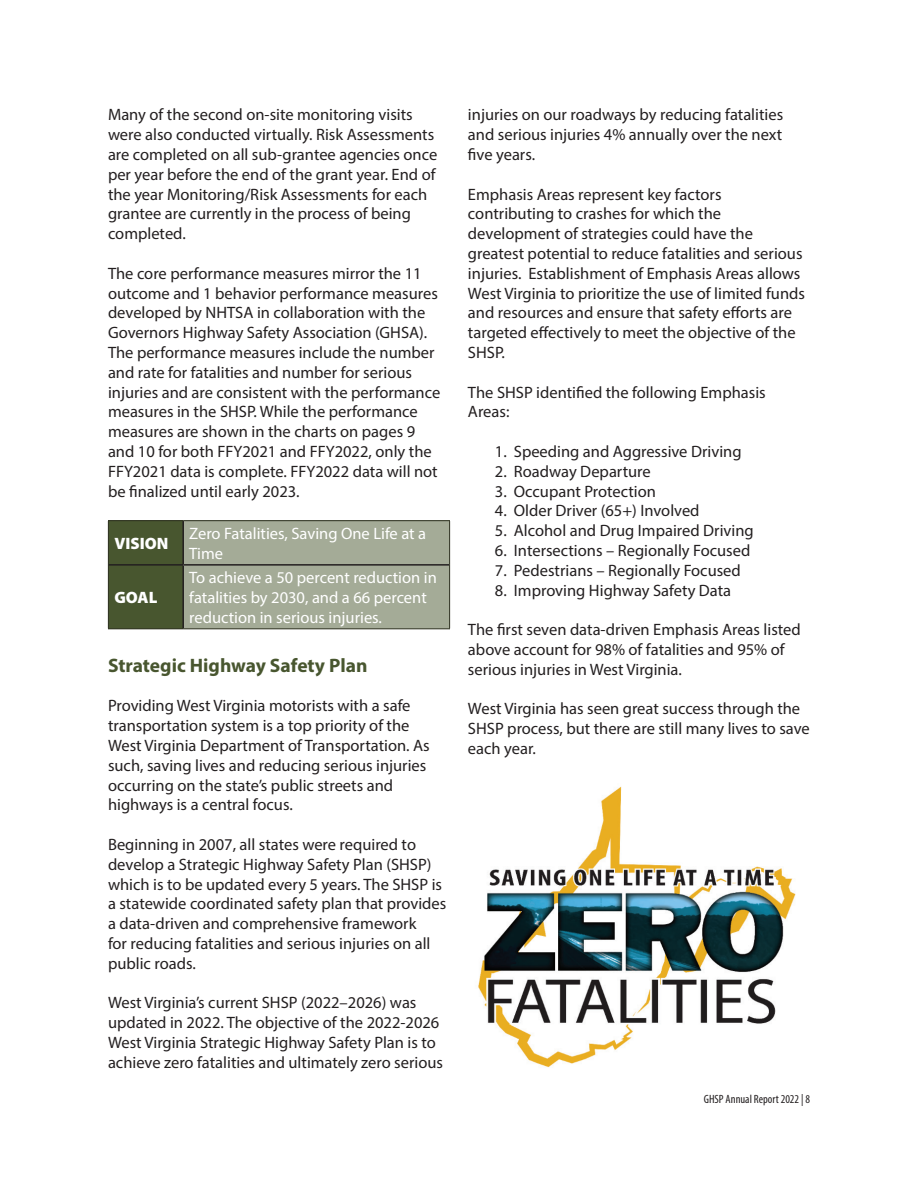
<style>
.page{position:relative;width:918px;height:1188px;background:#fff}
.page>*{position:absolute;margin:0;border:0;box-sizing:border-box;transform-origin:0 0}
.t1{font:700 19.5px "Myriad Pro";color:#48562f}
.t2{font:16.5px/19.8px "Myriad Pro";color:#231f20}
.t3{font:16.5px/19.8px "Myriad Pro";color:#fff}
.t4{font:900 16.5px "Myriad Pro";color:#fff}
.t5{font:condensed 12px "Myriad Pro";color:#231f20}
</style>
<div class="page">
<div style="left:108px;top:521px;width:75px;height:44px;background:#48562f"></div>
<div style="left:108px;top:565px;width:75px;height:64px;background:#48562f"></div>
<div style="left:183px;top:521px;width:267px;height:44px;background:#a4ab97"></div>
<div style="left:183px;top:565px;width:267px;height:64px;background:#a4ab97"></div>
<hr style="left:108px;top:521px;width:1px;height:44px;background:#303323">
<hr style="left:108px;top:565px;width:1px;height:63px;background:#303323">
<hr style="left:182px;top:521px;width:2px;height:43px;background:#231f20">
<hr style="left:182px;top:566px;width:2px;height:62px;background:#231f20">
<hr style="left:109px;top:564px;width:74px;height:2px;background:#231f20">
<hr style="left:183px;top:564px;width:266px;height:2px;background:#231f20">
<hr style="left:108px;top:628px;width:75px;height:1px;background:#303323">
<hr style="left:183px;top:628px;width:267px;height:1px;background:#303323">
<hr style="left:449px;top:521px;width:1px;height:44px;background:#303323">
<hr style="left:449px;top:565px;width:1px;height:63px;background:#303323">
<hr style="left:108px;top:520px;width:75px;height:1px;background:#303323">
<hr style="left:183px;top:520px;width:267px;height:1px;background:#303323">
<img style="left:478px;top:786px;width:318px;height:282px">
<p class="t2" style="left:108px;top:105px;width:331px">Many of the second on-site monitoring visits were also conducted virtually. Risk Assessments are completed on all sub-grantee agencies once per year before the end of the grant year. End of the year Monitoring/Risk Assessments for each grantee are currently in the process of being completed.</p>
<p class="t2" style="left:108px;top:263px;width:334px">The core performance measures mirror the 11 outcome and 1 behavior performance measures developed by NHTSA in collaboration with the Governors Highway Safety Association (GHSA).<br>The performance measures include the number and rate for fatalities and number for serious injuries and are consistent with the performance measures in the SHSP. While the performance measures are shown in the charts on pages 9 and 10 for both FFY2021 and FFY2022, only the FFY2021 data is complete. FFY2022 data will not be fnalized until early 2023.</p>
<p class="t4" style="left:114px;top:532px;width:56px">VISION</p>
<p class="t3" style="left:189px;top:523px;width:238px">Zero Fatalities, Saving One Life at a<br>Time</p>
<p class="t4" style="left:114px;top:586px;width:45px">GOAL</p>
<p class="t3" style="left:189px;top:568px;width:249px">To achieve a 50 percent reduction in fatalities by 2030, and a 66 percent reduction in serious injuries.</p>
<h3 class="t1" style="left:108px;top:653px;width:261px">Strategic Highway Safety Plan</h3>
<p class="t2" style="left:108px;top:696px;width:323px">Providing West Virginia motorists with a safe transportation system is a top priority of the West Virginia Department of Transportation. As such, saving lives and reducing serious injuries occurring on the state’s public streets and highways is a central focus.</p>
<p class="t2" style="left:108px;top:834px;width:340px">Beginning in 2007, all states were required to develop a Strategic Highway Safety Plan (SHSP) which is to be updated every 5 years. The SHSP is a statewide coordinated safety plan that provides a data-driven and comprehensive framework<br>for reducing fatalities and serious injuries on all public roads.</p>
<p class="t2" style="left:108px;top:993px;width:337px">West Virginia’s current SHSP (2022–2026) was updated in 2022. The objective of the 2022-2026<br>West Virginia Strategic Highway Safety Plan is to achieve zero fatalities and ultimately zero serious</p>
<p class="t2" style="left:468px;top:105px;width:317px;text-align:justify">injuries on our roadways by reducing fatalities and serious injuries 4% annually over the next fve years.</p>
<p class="t2" style="left:468px;top:184px;width:339px">Emphasis Areas represent key factors contributing to crashes for which the development of strategies could have the greatest potential to reduce fatalities and serious injuries. Establishment of Emphasis Areas allows West Virginia to prioritize the use of limited funds and resources and ensure that safety eforts are targeted efectively to meet the objective of the SHSP.</p>
<p class="t2" style="left:468px;top:382px;width:299px">The SHSP identifed the following Emphasis<br>Areas:</p>
<p class="t2" style="left:495px;top:441px;width:248px">1. Speeding and Aggressive Driving</p>
<p class="t2" style="left:495px;top:461px;width:157px">2. Roadway Departure</p>
<p class="t2" style="left:495px;top:481px;width:163px">3. Occupant Protection</p>
<p class="t2" style="left:495px;top:501px;width:206px">4. Older Driver (65+) Involved</p>
<p class="t2" style="left:495px;top:520px;width:260px">5. Alcohol and Drug Impaired Driving</p>
<p class="t2" style="left:495px;top:540px;width:257px">6. Intersections – Regionally Focused</p>
<p class="t2" style="left:495px;top:560px;width:247px">7. Pedestrians – Regionally Focused</p>
<p class="t2" style="left:495px;top:580px;width:238px">8. Improving Highway Safety Data</p>
<p class="t2" style="left:468px;top:619px;width:334px">The frst seven data-driven Emphasis Areas listed above account for 98% of fatalities and 95% of serious injuries in West Virginia.</p>
<p class="t2" style="left:468px;top:699px;width:343px">West Virginia has seen great success through the<br>SHSP process, but there are still many lives to save each year.</p>
<p class="t5" style="left:704px;top:1092px;width:108px">GHSP Annual Report 2022 | 8</p>
</div>
